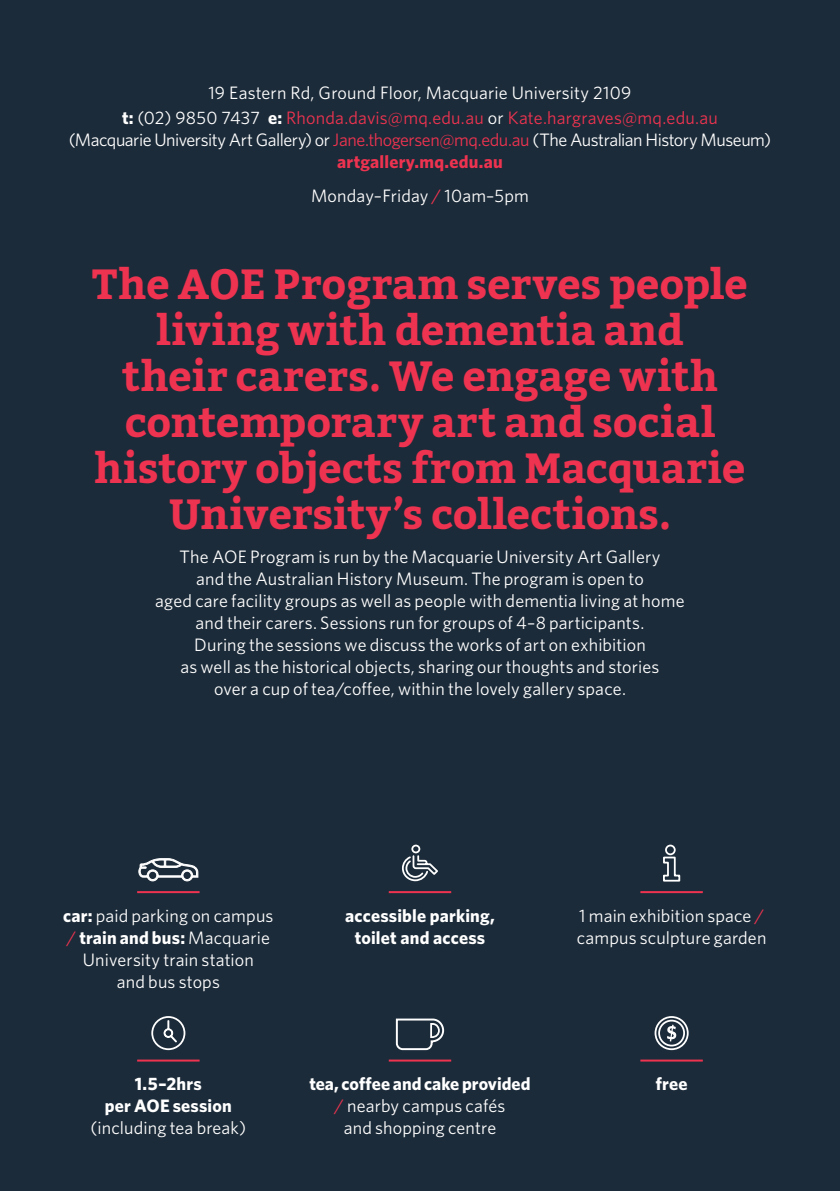
<style>
.page{position:relative;width:840px;height:1191px;background:#fff}
.page>*{position:absolute;margin:0;border:0;box-sizing:border-box;transform-origin:0 0}
.t1{font:700 42px/46px "Kadwa";letter-spacing:-.005em;color:#ee3350;text-align:center}
.white_body_copy{font:18px/22px "Whitney";letter-spacing:.005em;color:#fff;text-align:center}
.body_copy{font:18px/22px "Whitney";letter-spacing:.01em;color:#fff;text-align:center}
.white_body_copy-2{font:18px/22px "Whitney";letter-spacing:-.02em;color:#fff;text-align:center}
.body_copy-2{font:700 18px/22px "Whitney";letter-spacing:.01em;color:#fff;text-align:center}
.Text_with_icons{font:700 18px/22px "Whitney";letter-spacing:.01em;color:#fff;text-align:center}
.s1{font-weight:700}
.s2{color:#ee3350}
.s3{font-weight:700;color:#ee3350}
.s4{font-weight:400}
</style>
<div class="page">
<div style="left:0;top:0;width:839px;height:1191px;background:#1c2b39"></div>
<svg style="left:138px;top:858px;width:60px;height:23px"></svg>
<hr style="left:137px;top:891px;width:62px;height:2px;background:#ee3350">
<svg style="left:395px;top:1018px;width:50px;height:33px"></svg>
<hr style="left:388px;top:1059px;width:63px;height:2px;background:#ee3350">
<hr style="left:137px;top:1059px;width:62px;height:2px;background:#ee3350">
<div style="left:151px;top:1016px;width:34px;height:34px;border:2px solid #fff;border-radius:50%"></div>
<svg style="left:163px;top:1019px;width:14px;height:24px"></svg>
<hr style="left:640px;top:891px;width:62px;height:2px;background:#ee3350">
<svg style="left:663px;top:845px;width:17px;height:37px"></svg>
<div style="left:664px;top:844px;width:11px;height:11px;border:2px solid #fff;border-radius:50%"></div>
<hr style="left:388px;top:891px;width:63px;height:2px;background:#ee3350">
<svg style="left:402px;top:844px;width:36px;height:38px"></svg>
<hr style="left:640px;top:1059px;width:62px;height:2px;background:#ee3350">
<div style="left:654px;top:1016px;width:34px;height:34px;border:2px solid #fff;border-radius:50%"></div>
<div style="left:657px;top:1019px;width:27px;height:27px;border:2px solid #fff;border-radius:50%"></div>
<svg style="left:667px;top:1024px;width:9px;height:17px"></svg>
<p class="white_body_copy" style="left:208px;top:82px;width:424px">19 Eastern Rd, Ground Floor, Macquarie University 2109</p>
<p class="white_body_copy-2" style="left:69px;top:107px;width:703px"><span class="s1">t:</span> (02) 9850 7437 <span class="s1">e:</span> <span class="s2">Rhonda.davis@mq.edu.au</span> or <span class="s2">Kate.hargraves@mq.edu.au<br></span>(Macquarie University Art Gallery) or <span class="s2">Jane.thogersen@mq.edu.au</span> (The Australian History Museum) <span class="s3">artgallery.mq.edu.au</span></p>
<p class="body_copy" style="left:311px;top:184px;width:219px">Monday–Friday <span class="s2">/</span> 10am–5pm</p>
<h1 class="t1" style="left:92px;top:261px;width:656px">The AOE Program serves people living with dementia and<br>their carers. We engage with contemporary art and social history objects from Macquarie<br>University’s collections.</h1>
<p class="white_body_copy" style="left:155px;top:545px;width:530px">The AOE Program is run by the Macquarie University Art Gallery<br>and the Australian History Museum. The program is open to<br>aged care facility groups as well as people with dementia living at home and their carers. Sessions run for groups of 4–8 participants.<br>During the sessions we discuss the works of art on exhibition<br>as well as the historical objects, sharing our thoughts and stories<br>over a cup of tea/coffee, within the lovely gallery space.</p>
<p class="body_copy" style="left:63px;top:904px;width:212px"><span class="s1">car:</span> paid parking on campus <span class="s2">/</span> <span class="s1">train and bus:</span> Macquarie<br>University train station<br>and bus stops</p>
<p class="body_copy-2" style="left:90px;top:1072px;width:157px">1.5–2hrs<br>per AOE session <span class="s4">(including tea break)</span></p>
<p class="Text_with_icons" style="left:345px;top:904px;width:151px">accessible parking, toilet and access</p>
<p class="body_copy" style="left:309px;top:1072px;width:222px"><span class="s1">tea, coffee and cake provided </span><span class="s2">/</span> nearby campus cafés<br>and shopping centre</p>
<p class="body_copy" style="left:576px;top:904px;width:191px;text-align:left">1 main exhibition space <span class="s2">/ </span>campus sculpture garden</p>
<p class="body_copy-2" style="left:655px;top:1072px;width:33px">free</p>
</div>
